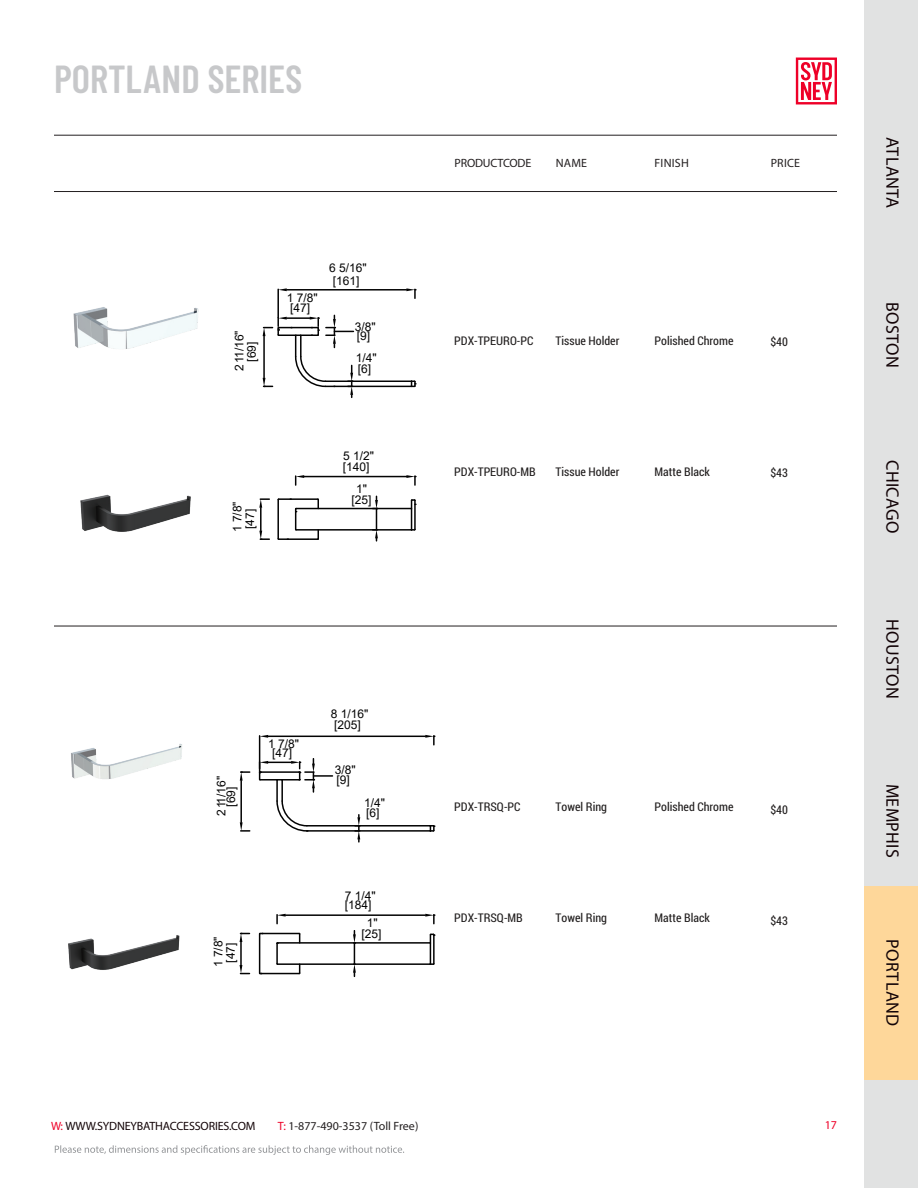
<style>
.page{position:relative;width:918px;height:1188px;background:#fff}
.page>*{position:absolute;margin:0;border:0;box-sizing:border-box;transform-origin:0 0}
.t1{font:600 39px "Barlow Condensed";color:#c7c8ca}
.t2{font:18px "Myriad Pro";letter-spacing:.02em;color:#130407}
.t3{font:12px "Roboto Condensed";color:#211e1e}
.t4{font:12px/12.5px "Arial";color:#030303}
.t5{font:12px "Myriad Pro";color:#231f20}
.t6{font:12px "Myriad Pro";letter-spacing:-.015em;color:#130407}
.t7{font:12px "Myriad Pro";letter-spacing:-.02em;color:#231f20}
.t8{font:12px "Myriad Pro";color:#ee0028}
.s1{color:#ee0028}
</style>
<div class="page">
<svg style="left:796px;top:58px;width:41px;height:46px"></svg>
<svg style="left:55px;top:1145px;width:349px;height:10px"></svg>
<hr style="left:55px;top:626px;width:781px;height:1px;background:#231f20">
<hr style="left:325px;top:386px;width:86px;height:1px;background:#030303">
<hr style="left:326px;top:381px;width:85px;height:1px;background:#030303">
<hr style="left:277px;top:500px;width:2px;height:39px;background:#030303">
<hr style="left:279px;top:538px;width:39px;height:2px;background:#030303">
<hr style="left:296px;top:529px;width:115px;height:2px;background:#030303">
<hr style="left:296px;top:508px;width:115px;height:1px;background:#030303">
<hr style="left:279px;top:498px;width:39px;height:2px;background:#030303">
<hr style="left:411px;top:500px;width:1px;height:30px;background:#030303">
<hr style="left:414px;top:500px;width:2px;height:29px;background:#030303">
<svg style="left:316px;top:530px;width:4px;height:10px"></svg>
<svg style="left:316px;top:498px;width:4px;height:10px"></svg>
<svg style="left:410px;top:528px;width:6px;height:3px"></svg>
<hr style="left:277px;top:289px;width:2px;height:29px;background:#030303">
<hr style="left:287px;top:289px;width:119px;height:2px;background:#030303">
<svg style="left:278px;top:288px;width:9px;height:3px"></svg>
<svg style="left:410px;top:380px;width:6px;height:8px"></svg>
<svg style="left:406px;top:288px;width:10px;height:10px"></svg>
<svg style="left:373px;top:496px;width:5px;height:45px"></svg>
<svg style="left:277px;top:315px;width:76px;height:82px"></svg>
<hr style="left:260px;top:508px;width:2px;height:23px;background:#030303">
<svg style="left:259px;top:498px;width:10px;height:10px"></svg>
<svg style="left:259px;top:531px;width:10px;height:9px"></svg>
<hr style="left:304px;top:476px;width:102px;height:1px;background:#030303">
<svg style="left:295px;top:475px;width:9px;height:10px"></svg>
<svg style="left:294px;top:507px;width:4px;height:24px"></svg>
<svg style="left:410px;top:499px;width:6px;height:11px"></svg>
<svg style="left:406px;top:475px;width:10px;height:10px"></svg>
<hr style="left:276px;top:780px;width:2px;height:21px;background:#030303">
<hr style="left:281px;top:780px;width:2px;height:21px;background:#030303">
<hr style="left:307px;top:830px;width:123px;height:2px;background:#030303">
<hr style="left:307px;top:825px;width:123px;height:2px;background:#030303">
<hr style="left:259px;top:934px;width:1px;height:39px;background:#030303">
<hr style="left:276px;top:943px;width:2px;height:21px;background:#030303">
<hr style="left:260px;top:973px;width:39px;height:1px;background:#030303">
<hr style="left:278px;top:963px;width:152px;height:2px;background:#030303">
<hr style="left:278px;top:942px;width:152px;height:2px;background:#030303">
<hr style="left:260px;top:933px;width:39px;height:1px;background:#030303">
<svg style="left:298px;top:964px;width:3px;height:11px"></svg>
<svg style="left:298px;top:932px;width:3px;height:11px"></svg>
<hr style="left:268px;top:736px;width:157px;height:1px;background:#030303">
<svg style="left:429px;top:825px;width:6px;height:7px"></svg>
<svg style="left:425px;top:735px;width:10px;height:10px"></svg>
<svg style="left:276px;top:800px;width:32px;height:32px"></svg>
<hr style="left:286px;top:914px;width:139px;height:2px;background:#030303">
<svg style="left:276px;top:914px;width:10px;height:10px"></svg>
<svg style="left:429px;top:933px;width:6px;height:32px"></svg>
<svg style="left:425px;top:914px;width:10px;height:10px"></svg>
<svg style="left:242px;top:965px;width:8px;height:9px"></svg>
<svg style="left:242px;top:933px;width:8px;height:9px"></svg>
<svg style="left:270px;top:759px;width:62px;height:33px"></svg>
<svg style="left:353px;top:931px;width:3px;height:45px"></svg>
<svg style="left:355px;top:815px;width:5px;height:27px"></svg>
<img style="left:73px;top:307px;width:201px;height:81px">
<img style="left:71px;top:735px;width:199px;height:97px">
<img style="left:80px;top:494px;width:111px;height:38px">
<img style="left:68px;top:932px;width:174px;height:43px">
<hr style="left:54px;top:191px;width:783px;height:1px;background:#231f20">
<hr style="left:54px;top:135px;width:783px;height:1px;background:#231f20">
<div style="left:864px;top:0;width:54px;height:1188px;background:#e1e2e2"></div>
<div style="left:864px;top:886px;width:54px;height:194px;background:#fed79a"></div>
<h1 class="t1" style="left:54px;top:55px;width:250px">PORTLAND SERIES</h1>
<p class="t4" style="left:233px;top:371px;width:42px;text-align:center;rotate:-90deg">2 11/16" [69]</p>
<p class="t4" style="left:287px;top:292px;width:32px;line-height:10.6px">1 7/8" [47]</p>
<p class="t4" style="left:329px;top:262px;width:39px">6 5/16" [161]</p>
<p class="t4" style="left:355px;top:322px;width:22px;line-height:9.1px">3/8" [9]</p>
<p class="t4" style="left:356px;top:352px;width:22px;line-height:10.9px">1/4" [6]</p>
<p class="t4" style="left:231px;top:532px;width:32px;rotate:-90deg">1 7/8" [47]</p>
<p class="t4" style="left:343px;top:450px;width:33px;line-height:11.4px">5 1/2" [140]</p>
<p class="t4" style="left:351px;top:483px;width:22px;line-height:10.9px;text-align:center">1" [25]</p>
<p class="t7" style="left:455px;top:156px;width:78px">PRODUCTCODE</p>
<p class="t5" style="left:556px;top:156px;width:33px">NAME</p>
<p class="t5" style="left:655px;top:156px;width:36px">FINISH</p>
<p class="t5" style="left:771px;top:156px;width:31px">PRICE</p>
<p class="t3" style="left:454px;top:333px;width:81px">PDX-TPEURO-PC</p>
<p class="t3" style="left:556px;top:333px;width:65px">Tissue Holder</p>
<p class="t3" style="left:655px;top:333px;width:80px">Polished Chrome</p>
<p class="t3" style="left:770px;top:334px;width:19px">$40</p>
<p class="t3" style="left:454px;top:463px;width:83px">PDX-TPEURO-MB</p>
<p class="t3" style="left:556px;top:463px;width:65px">Tissue Holder</p>
<p class="t3" style="left:770px;top:464px;width:19px">$43</p>
<p class="t3" style="left:655px;top:463px;width:57px">Matte Black</p>
<p class="t4" style="left:216px;top:816px;width:42px;line-height:9.6px;text-align:center;rotate:-90deg">2 11/16" [69]</p>
<p class="t4" style="left:268px;top:739px;width:32px;line-height:9.1px;text-align:center">1 7/8" [47]</p>
<p class="t4" style="left:212px;top:967px;width:32px;text-align:center;rotate:-90deg">1 7/8" [47]</p>
<p class="t4" style="left:331px;top:708px;width:39px;line-height:11.1px">8 1/16" [205]</p>
<p class="t4" style="left:335px;top:765px;width:22px;line-height:9.9px">3/8" [9]</p>
<p class="t4" style="left:364px;top:797px;width:22px;line-height:10.4px">1/4" [6]</p>
<p class="t4" style="left:345px;top:891px;width:32px;line-height:9.6px">7 1/4" [184]</p>
<p class="t4" style="left:361px;top:917px;width:22px;line-height:11.4px;text-align:center">1" [25]</p>
<p class="t3" style="left:454px;top:799px;width:68px">PDX-TRSQ-PC</p>
<p class="t3" style="left:556px;top:799px;width:53px">Towel Ring</p>
<p class="t3" style="left:770px;top:801px;width:19px">$40</p>
<p class="t3" style="left:655px;top:799px;width:80px">Polished Chrome</p>
<p class="t3" style="left:454px;top:910px;width:70px">PDX-TRSQ-MB</p>
<p class="t3" style="left:556px;top:910px;width:53px">Towel Ring</p>
<p class="t3" style="left:770px;top:912px;width:19px">$43</p>
<p class="t3" style="left:655px;top:910px;width:57px">Matte Black</p>
<p class="t6" style="left:51px;top:1119px;width:206px"><span class="s1">W:</span> WWW.SYDNEYBATHACCESSORIES.COM</p>
<p class="t5" style="left:278px;top:1119px;width:142px"><span class="s1">T:</span> 1-877-490-3537 (Toll Free)</p>
<p class="t8" style="left:825px;top:1118px;width:14px">17</p>
<h2 class="t2" style="left:904px;top:137px;width:72px;rotate:90deg">ATLANTA</h2>
<h2 class="t2" style="left:904px;top:302px;width:67px;rotate:90deg">BOSTON</h2>
<h2 class="t2" style="left:904px;top:460px;width:75px;rotate:90deg">CHICAGO</h2>
<h2 class="t2" style="left:904px;top:619px;width:81px;rotate:90deg">HOUSTON</h2>
<h2 class="t2" style="left:904px;top:784px;width:76px;rotate:90deg">MEMPHIS</h2>
<h2 class="t2" style="left:904px;top:939px;width:88px;rotate:90deg">PORTLAND</h2>
</div>
